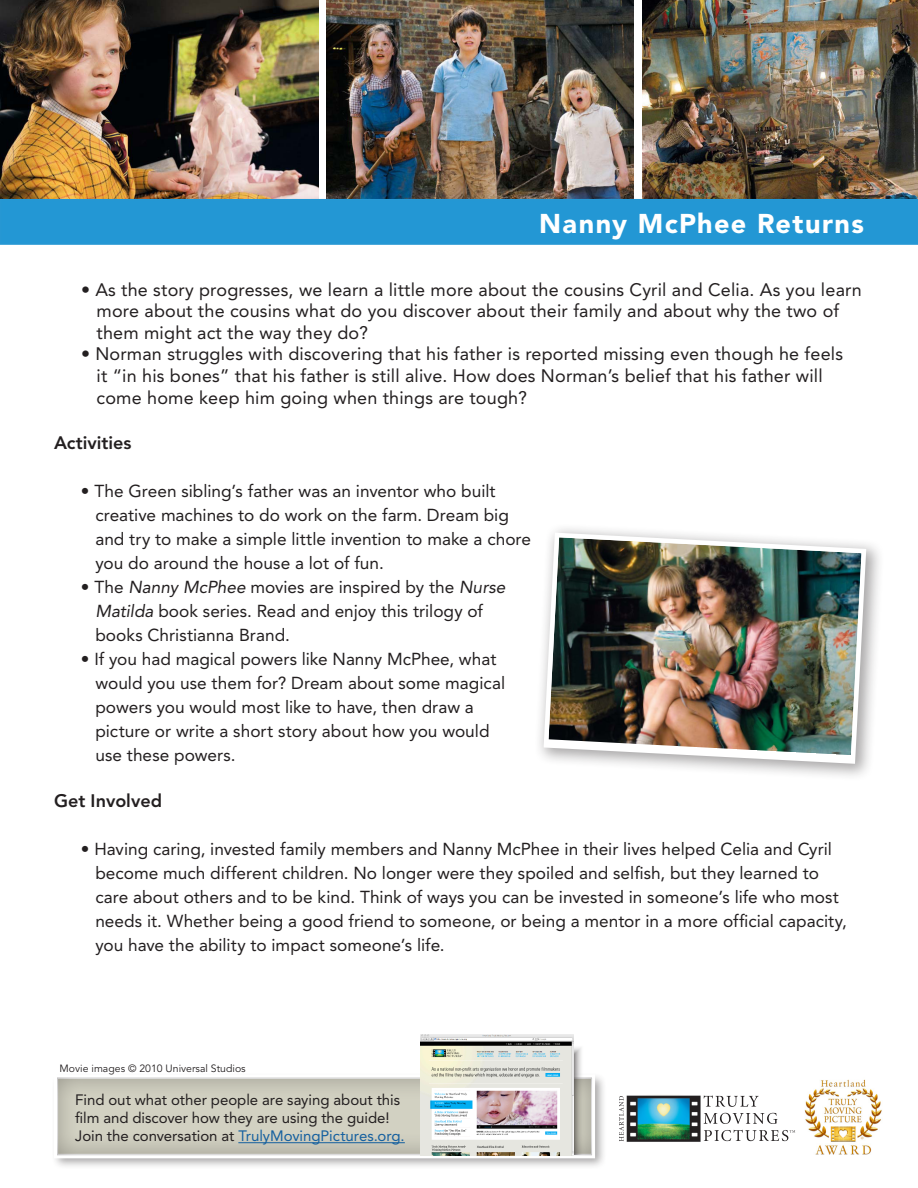
<style>
.page{position:relative;width:918px;height:1188px;background:#fff}
.page>*{position:absolute;margin:0;border:0;box-sizing:border-box;transform-origin:0 0}
.t1{font:900 27px "Avenir LT Std";letter-spacing:.05em;color:#fff}
.Bold_Copy{font:18px "Avenir LT Std";letter-spacing:.01em;color:#231f20}
.Basic_Copy{font:800 18px "Avenir LT Std";color:#231f20}
.Basic_Copy-2{font:17.25px "Avenir LT Std";color:#231f20}
.Basic_Copy-3{font:15px/18px "Avenir LT Std";letter-spacing:-.005em;color:#231f20}
.t2{font:10.5px "Avenir LT Std";color:#231f20}
.s1{font-style:italic}
.s2{color:#15609f}
</style>
<div class="page">
<div style="left:534px;top:523px;width:350px;height:259px;background:#231f20;opacity:.4"></div>
<img style="left:541px;top:530px;width:328px;height:236px">
<img style="left:627px;top:1095px;width:74px;height:47px">
<svg style="left:704px;top:1095px;width:55px;height:12px"></svg>
<svg style="left:704px;top:1113px;width:74px;height:11px"></svg>
<svg style="left:704px;top:1130px;width:91px;height:11px"></svg>
<svg style="left:619px;top:1096px;width:5px;height:45px"></svg>
<img style="left:804px;top:1079px;width:78px;height:76px">
<div style="left:52px;top:1072px;width:555px;height:98px;background:#231f20;opacity:.4"></div>
<svg style="left:52px;top:1073px;width:545px;height:87px;background:#d0cfc4"></svg>
<svg style="left:574px;top:1047px;width:10px;height:108px"></svg>
<img style="left:421px;top:1035px;width:153px;height:120px">
<img style="left:642px;top:0;width:276px;height:199px">
<img style="left:327px;top:0;width:307px;height:199px">
<img style="left:1px;top:0;width:318px;height:199px">
<div style="left:1px;top:200px;width:917px;height:44px;background:#2397d4"></div>
<div style="left:0;top:199px;width:918px;height:46px;border:2px solid #2697d3"></div>
<p class="t1" style="left:539px;top:207px;width:326px">Nanny McPhee Returns</p>
<p class="Bold_Copy" style="left:81px;top:279px;width:782px">• As the story progresses, we learn a little more about the cousins Cyril and Celia. As you learn</p>
<p class="Bold_Copy" style="left:97px;top:301px;width:744px">more about the cousins what do you discover about their family and about why the two of</p>
<p class="Bold_Copy" style="left:97px;top:322px;width:273px">them might act the way they do?</p>
<p class="Bold_Copy" style="left:81px;top:344px;width:764px">• Norman struggles with discovering that his father is reported missing even though he feels</p>
<p class="Bold_Copy" style="left:97px;top:365px;width:728px">it “in his bones” that his father is still alive. How does Norman’s belief that his father will</p>
<p class="Bold_Copy" style="left:97px;top:387px;width:432px">come home keep him going when things are tough?</p>
<p class="Basic_Copy" style="left:54px;top:432px;width:79px">Activities</p>
<p class="Basic_Copy-2" style="left:81px;top:481px;width:416px">• The Green sibling’s father was an inventor who built</p>
<p class="Basic_Copy-2" style="left:95px;top:505px;width:415px">creative machines to do work on the farm. Dream big</p>
<p class="Basic_Copy-2" style="left:95px;top:529px;width:437px">and try to make a simple little invention to make a chore</p>
<p class="Basic_Copy-2" style="left:95px;top:553px;width:290px">you do around the house a lot of fun.</p>
<p class="Basic_Copy-2" style="left:81px;top:577px;width:426px">• The <span class="s1">Nanny McPhee</span> movies are inspired by the <span class="s1">Nurse</span></p>
<p class="Basic_Copy-2" style="left:95px;top:601px;width:389px"><span class="s1">Matilda</span> book series. Read and enjoy this trilogy of</p>
<p class="Basic_Copy-2" style="left:95px;top:625px;width:196px">books Christianna Brand.</p>
<p class="Basic_Copy-2" style="left:81px;top:649px;width:417px">• If you had magical powers like Nanny McPhee, what</p>
<p class="Basic_Copy-2" style="left:95px;top:673px;width:411px">would you use them for? Dream about some magical</p>
<p class="Basic_Copy-2" style="left:95px;top:697px;width:380px">powers you would most like to have, then draw a</p>
<p class="Basic_Copy-2" style="left:95px;top:721px;width:396px">picture or write a short story about how you would</p>
<p class="Basic_Copy-2" style="left:95px;top:745px;width:142px">use these powers.</p>
<p class="Basic_Copy" style="left:54px;top:790px;width:110px">Get Involved</p>
<p class="Basic_Copy-2" style="left:81px;top:839px;width:752px">• Having caring, invested family members and Nanny McPhee in their lives helped Celia and Cyril</p>
<p class="Basic_Copy-2" style="left:95px;top:863px;width:725px">become much different children. No longer were they spoiled and selfish, but they learned to</p>
<p class="Basic_Copy-2" style="left:95px;top:887px;width:745px">care about others and to be kind. Think of ways you can be invested in someone’s life who most</p>
<p class="Basic_Copy-2" style="left:95px;top:911px;width:753px">needs it. Whether being a good friend to someone, or being a mentor in a more official capacity,</p>
<p class="Basic_Copy-2" style="left:95px;top:935px;width:351px">you have the ability to impact someone’s life.</p>
<p class="t2" style="left:60px;top:1063px;width:188px">Movie images © 2010 Universal Studios</p>
<p class="Basic_Copy-3" style="left:75px;top:1091px;width:331px">Find out what other people are saying about this film and discover how they are using the guide!<br>Join the conversation at <span class="s2">TrulyMovingPictures.org.</span></p>
</div>
